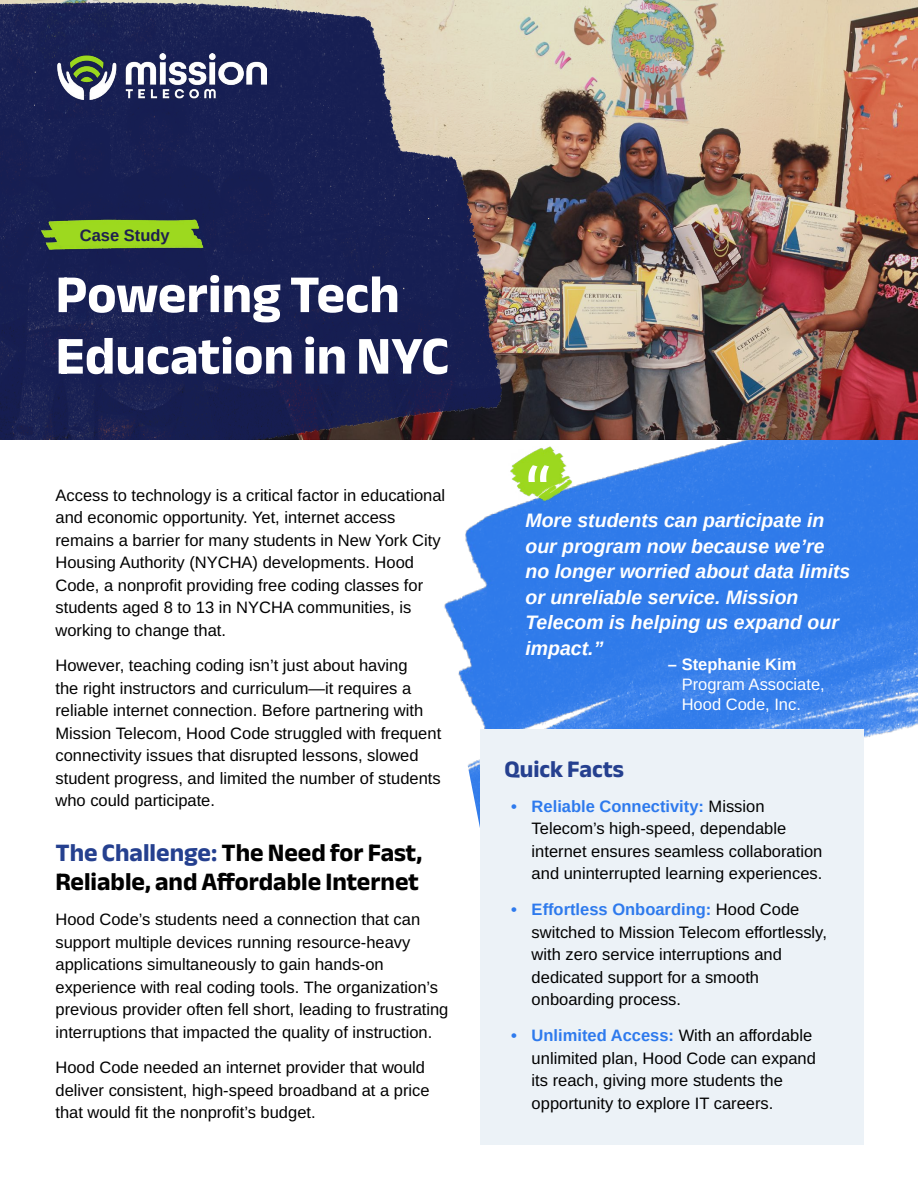
<style>
.page{position:relative;width:918px;height:1188px;background:#fff}
.page>*{position:absolute;margin:0;border:0;box-sizing:border-box;transform-origin:0 0}
.t1{font:500 66px "Anek Bangla";color:#fff}
.t2{font:700 54px/61.5px "Anek Bangla";color:#fff}
.t3{font:700 25.5px/28.5px "Anek Bangla";color:#000}
.t4{font:700 24px "Anek Bangla";color:#25408f}
.t5{font:italic 700 19.5px/25.5px "Arimo";color:#fff}
.t6{font:16.5px/22.5px "Arimo";color:#000}
.t7{font:16.5px/20.2px "Arimo";color:#fff}
.t8{font:700 16.5px "Arimo";color:#fff}
.t9{font:700 16.5px "Arimo";color:#1f204f}
.s1{color:#25408f}
.s2{font-weight:700;color:#2e7aed}
</style>
<div class="page">
<img style="left:444px;top:440px;width:474px;height:478px">
<img style="left:502px;top:0;width:416px;height:440px">
<img style="left:0;top:0;width:502px;height:440px">
<img style="left:58px;top:54px;width:209px;height:45px">
<div style="left:481px;top:729px;width:383px;height:416px;background:#ecf2f7"></div>
<img style="left:6px;top:205px;width:223px;height:67px">
<img style="left:484px;top:428px;width:116px;height:86px">
<p class="t9" style="left:80px;top:224px;width:91px">Case Study</p>
<h2 class="t2" style="left:56px;top:263px;width:395px">Powering Tech<br>Education in NYC</h2>
<p class="t6" style="left:56px;top:484px;width:391px">Access to technology is a critical factor in educational and economic opportunity. Yet, internet access remains a barrier for many students in New York City Housing Authority (NYCHA) developments. Hood Code, a nonprofit providing free coding classes for students aged 8 to 13 in NYCHA communities, is working to change that.</p>
<p class="t6" style="left:56px;top:655px;width:387px">However, teaching coding isn’t just about having<br>the right instructors and curriculum—it requires a reliable internet connection. Before partnering with Mission Telecom, Hood Code struggled with frequent connectivity issues that disrupted lessons, slowed student progress, and limited the number of students who could participate.</p>
<h3 class="t3" style="left:56px;top:838px;width:369px"><span class="s1">The Challenge:</span> The Need for Fast,<br>Reliable, and Affordable Internet</h3>
<p class="t6" style="left:56px;top:909px;width:394px">Hood Code’s students need a connection that can support multiple devices running resource-heavy applications simultaneously to gain hands-on experience with real coding tools. The organization’s previous provider often fell short, leading to frustrating interruptions that impacted the quality of instruction.</p>
<p class="t6" style="left:56px;top:1057px;width:376px">Hood Code needed an internet provider that would deliver consistent, high-speed broadband at a price that would fit the nonprofit’s budget.</p>
<h1 class="t1" style="left:526px;top:448px;width:27px">“</h1>
<p class="t5" style="left:525px;top:508px;width:327px">More students can participate in our program now because we’re no longer worried about data limits or unreliable service. Mission<br>Telecom is helping us expand our impact.”</p>
<p class="t8" style="left:668px;top:653px;width:130px">– Stephanie Kim</p>
<p class="t7" style="left:682px;top:674px;width:145px">Program Associate,<br>Hood Code, Inc.</p>
<h3 class="t4" style="left:505px;top:755px;width:121px">Quick Facts</h3>
<p class="t6" style="left:532px;top:795px;width:292px;text-indent:-21px"><span class="s2">• Reliable Connectivity:</span> Mission Telecom’s high-speed, dependable internet ensures seamless collaboration and uninterrupted learning experiences.</p>
<p class="t6" style="left:532px;top:899px;width:297px;text-indent:-21px"><span class="s2">• Effortless Onboarding:</span> Hood Code switched to Mission Telecom effortlessly, with zero service interruptions and dedicated support for a smooth onboarding process.</p>
<p class="t6" style="left:532px;top:1025px;width:286px;text-indent:-21px"><span class="s2">• Unlimited Access:</span> With an affordable unlimited plan, Hood Code can expand its reach, giving more students the opportunity to explore IT careers.</p>
</div>
